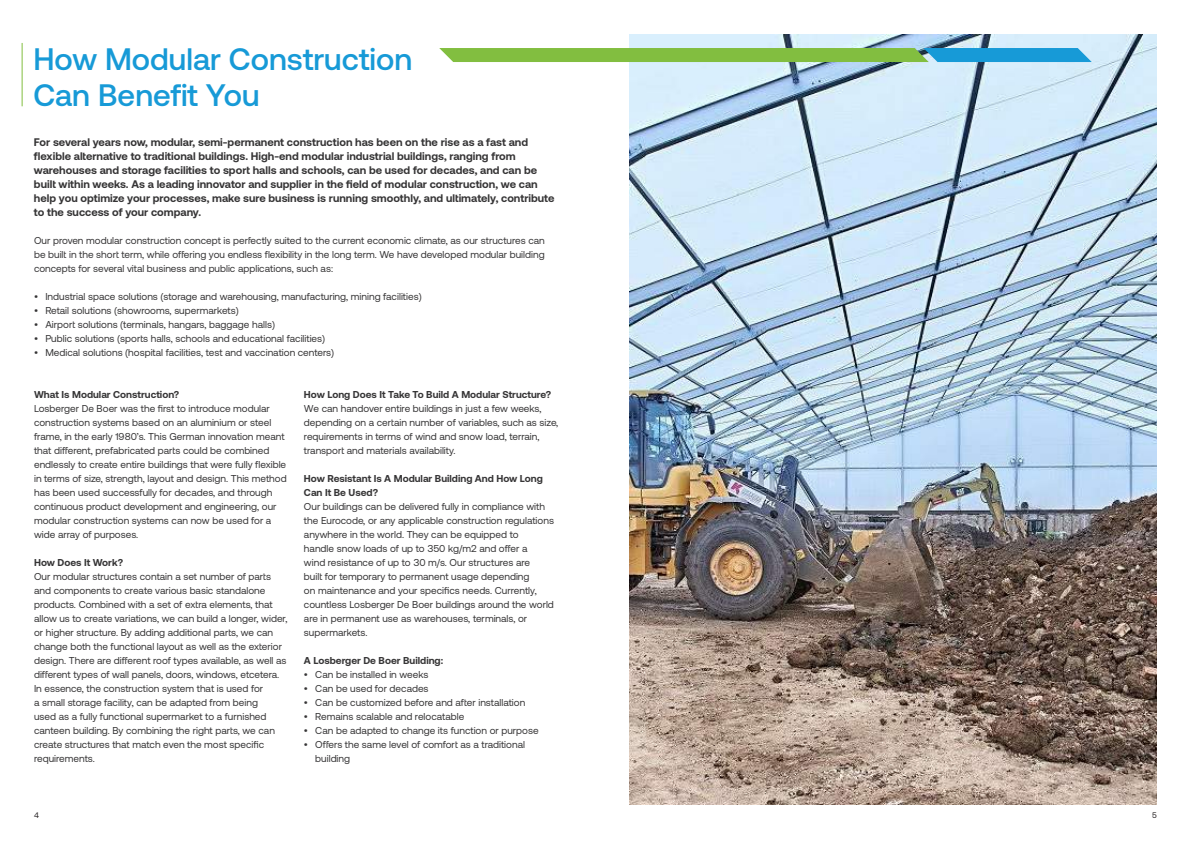
<style>
.page{position:relative;width:1191px;height:842px;background:#fff}
.page>*{position:absolute;margin:0;border:0;box-sizing:border-box;transform-origin:0 0}
.t1{font:500 31px/36px "Aeonik";color:#179ad7}
.t2{font:700 11px/14px "Aeonik";color:#363536}
.t3{font:10px/14px "Aeonik";color:#363536}
.t4{font:700 10px/14px "Aeonik";color:#363536}
.t5{font:8px "Aeonik";color:#231f20}
</style>
<div class="page">
<img style="left:629px;top:34px;width:528px;height:770px">
<hr style="left:22px;top:43px;width:1px;height:63px;background:#82be40">
<svg style="left:439px;top:48px;width:652px;height:14px;background:#6bb669"></svg>
<h1 class="t1" style="left:33px;top:41px;width:380px">How Modular Construction<br>Can Benefit You</h1>
<p class="t2" style="left:34px;top:135px;width:522px">For several years now, modular, semi-permanent construction has been on the rise as a fast and flexible alternative to traditional buildings. High-end modular industrial buildings, ranging from warehouses and storage facilities to sport halls and schools, can be used for decades, and can be built within weeks. As a leading innovator and supplier in the field of modular construction, we can help you optimize your processes, make sure business is running smoothly, and ultimately, contribute to the success of your company.</p>
<p class="t3" style="left:34px;top:234px;width:512px;text-align:justify">Our proven modular construction concept is perfectly suited to the current economic climate, as our structures can be built in the short term, while offering you endless flexibility in the long term. We have developed modular building concepts for several vital business and public applications, such as:</p>
<p class="t3" style="left:34px;top:290px;width:389px">• Industrial space solutions (storage and warehousing, manufacturing, mining facilities)</p>
<p class="t3" style="left:34px;top:304px;width:206px">• Retail solutions (showrooms, supermarkets)</p>
<p class="t3" style="left:34px;top:318px;width:242px">• Airport solutions (terminals, hangars, baggage halls)</p>
<p class="t3" style="left:34px;top:332px;width:293px">• Public solutions (sports halls, schools and educational facilities)</p>
<p class="t3" style="left:34px;top:346px;width:302px">• Medical solutions (hospital facilities, test and vaccination centers)</p>
<p class="t4" style="left:34px;top:387px;width:147px">What Is Modular Construction?</p>
<p class="t3" style="left:34px;top:402px;width:254px">Losberger De Boer was the first to introduce modular construction systems based on an aluminium or steel frame, in the early 1980’s. This German innovation meant that different, prefabricated parts could be combined endlessly to create entire buildings that were fully flexible in terms of size, strength, layout and design. This method has been used successfully for decades, and through continuous product development and engineering, our modular construction systems can now be used for a wide array of purposes.</p>
<p class="t4" style="left:34px;top:555px;width:90px">How Does It Work?</p>
<p class="t3" style="left:34px;top:570px;width:255px">Our modular structures contain a set number of parts and components to create various basic standalone products. Combined with a set of extra elements, that allow us to create variations, we can build a longer, wider, or higher structure. By adding additional parts, we can change both the functional layout as well as the exterior design. There are different roof types available, as well as different types of wall panels, doors, windows, etcetera.<br>In essence, the construction system that is used for<br>a small storage facility, can be adapted from being<br>used as a fully functional supermarket to a furnished canteen building. By combining the right parts, we can create structures that match even the most specific requirements.</p>
<p class="t4" style="left:304px;top:387px;width:249px">How Long Does It Take To Build A Modular Structure?</p>
<p class="t3" style="left:304px;top:402px;width:256px">We can handover entire buildings in just a few weeks, depending on a certain number of variables, such as size, requirements in terms of wind and snow load, terrain, transport and materials availability.</p>
<p class="t4" style="left:304px;top:471px;width:240px">How Resistant Is A Modular Building And How Long<br>Can It Be Used?</p>
<p class="t3" style="left:304px;top:500px;width:251px">Our buildings can be delivered fully in compliance with the Eurocode, or any applicable construction regulations anywhere in the world. They can be equipped to<br>handle snow loads of up to 350 kg/m2 and offer a<br>wind resistance of up to 30 m/s. Our structures are<br>built for temporary to permanent usage depending<br>on maintenance and your specifics needs. Currently, countless Losberger De Boer buildings around the world are in permanent use as warehouses, terminals, or supermarkets.</p>
<p class="t4" style="left:304px;top:653px;width:141px">A Losberger De Boer Building:</p>
<p class="t3" style="left:304px;top:668px;width:126px">• Can be installed in weeks</p>
<p class="t3" style="left:304px;top:682px;width:126px">• Can be used for decades</p>
<p class="t3" style="left:304px;top:696px;width:223px">• Can be customized before and after installation</p>
<p class="t3" style="left:304px;top:710px;width:162px">• Remains scalable and relocatable</p>
<p class="t3" style="left:304px;top:724px;width:236px">• Can be adapted to change its function or purpose</p>
<p class="t3" style="left:315px;top:738px;width:211px;text-indent:-11px">• Offers the same level of comfort as a traditional building</p>
<p class="t5" style="left:34px;top:811px;width:6px">4</p>
<p class="t5" style="left:1152px;top:811px;width:6px">5</p>
</div>
